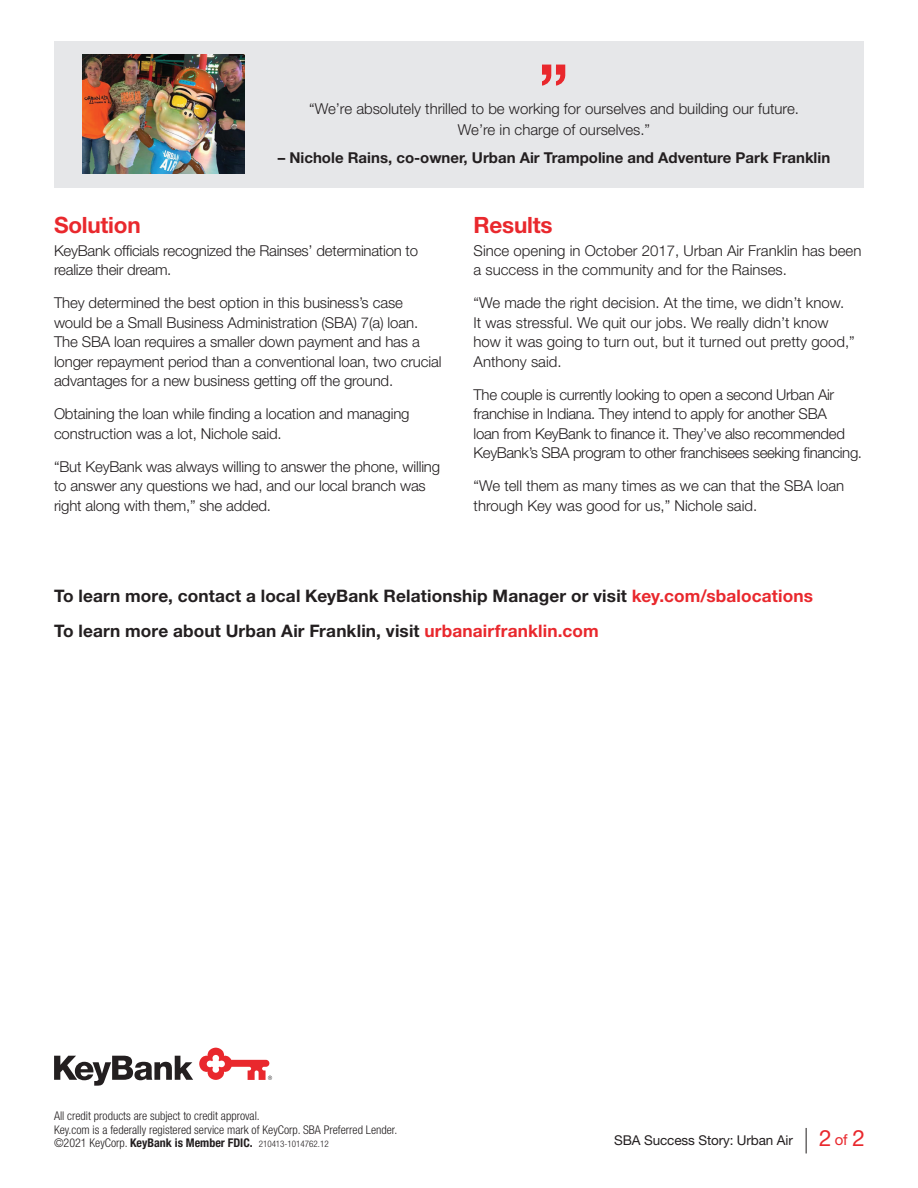
<style>
.page{position:relative;width:918px;height:1188px;background:#fff}
.page>*{position:absolute;margin:0;border:0;box-sizing:border-box;transform-origin:0 0}
.t1{font:700 22.5px "Helvetica Neue LT Std";letter-spacing:-.01em;color:#e9282d}
.t2{font:700 17.25px/34.5px "Helvetica Neue LT Std";letter-spacing:.01em;color:#231f20}
.t3{font:300 15px/19.5px "Helvetica Neue LT Std";letter-spacing:-.01em;color:#231f20}
.t4{font:700 15px "Helvetica Neue LT Std";color:#231f20}
.t5{font:13.5px "Helvetica Neue LT Std";letter-spacing:-.01em;color:#231f20}
.t6{font:300 condensed 12px/13.5px "Helvetica Neue LT Std";color:#231f20}
.s1{color:#e9282d}
.s2{font-weight:700}
.s3{font-size:9px}
.s4{font-weight:100;font-size:25.5px}
.s5{font-size:22.5px;color:#e9282d}
.s6{font-size:15px;color:#e9282d}
</style>
<div class="page">
<div style="left:54px;top:41px;width:810px;height:147px;background:#e6e7e9"></div>
<img style="left:82px;top:54px;width:162px;height:119px">
<svg style="left:542px;top:65px;width:23px;height:21px"></svg>
<svg style="left:54px;top:1056px;width:139px;height:30px"></svg>
<svg style="left:199px;top:1048px;width:73px;height:32px"></svg>
<p class="t3" style="left:309px;top:98px;width:491px;line-height:21px;text-align:center">“We’re absolutely thrilled to be working for ourselves and building our future.<br>We’re in charge of ourselves.”</p>
<p class="t4" style="left:278px;top:149px;width:554px">– Nichole Rains, co-owner, Urban Air Trampoline and Adventure Park Franklin</p>
<h1 class="t1" style="left:54px;top:211px;width:88px">Solution</h1>
<p class="t3" style="left:54px;top:240px;width:366px">KeyBank officials recognized the Rainses’ determination to realize their dream.</p>
<p class="t3" style="left:54px;top:293px;width:389px">They determined the best option in this business’s case would be a Small Business Administration (SBA) 7(a) loan.<br>The SBA loan requires a smaller down payment and has a longer repayment period than a conventional loan, two crucial advantages for a new business getting off the ground.</p>
<p class="t3" style="left:54px;top:404px;width:357px">Obtaining the loan while finding a location and managing construction was a lot, Nichole said.</p>
<p class="t3" style="left:54px;top:456px;width:388px">“But KeyBank was always willing to answer the phone, willing to answer any questions we had, and our local branch was right along with them,” she added.</p>
<h1 class="t1" style="left:474px;top:211px;width:81px">Results</h1>
<p class="t3" style="left:474px;top:240px;width:389px">Since opening in October 2017, Urban Air Franklin has been a success in the community and for the Rainses.</p>
<p class="t3" style="left:474px;top:293px;width:383px">“We made the right decision. At the time, we didn’t know.<br>It was stressful. We quit our jobs. We really didn’t know how it was going to turn out, but it turned out pretty good,” Anthony said.</p>
<p class="t3" style="left:474px;top:384px;width:390px">The couple is currently looking to open a second Urban Air franchise in Indiana. They intend to apply for another SBA<br>loan from KeyBank to finance it. They’ve also recommended KeyBank’s SBA program to other franchisees seeking financing.</p>
<p class="t3" style="left:474px;top:476px;width:372px">“We tell them as many times as we can that the SBA loan through Key was good for us,” Nichole said.</p>
<p class="t2" style="left:54px;top:579px;width:761px">To learn more, contact a local KeyBank Relationship Manager or visit <span class="s1">key.com/sbalocations<br></span>To learn more about Urban Air Franklin, visit <span class="s1">urbanairfranklin.com</span></p>
<p class="t6" style="left:54px;top:1109px;width:345px">All credit products are subject to credit approval.<br>Key.com is a federally registered service mark of KeyCorp. SBA Preferred Lender. ©2021 KeyCorp. <span class="s2">KeyBank is Member FDIC.</span> <span class="s3">210413-1014762.12</span></p>
<p class="t5" style="left:614px;top:1132px;width:252px">SBA Success Story: Urban Air <span class="s4">|</span> <span class="s5">2</span> <span class="s6">of</span> <span class="s5">2</span></p>
</div>
